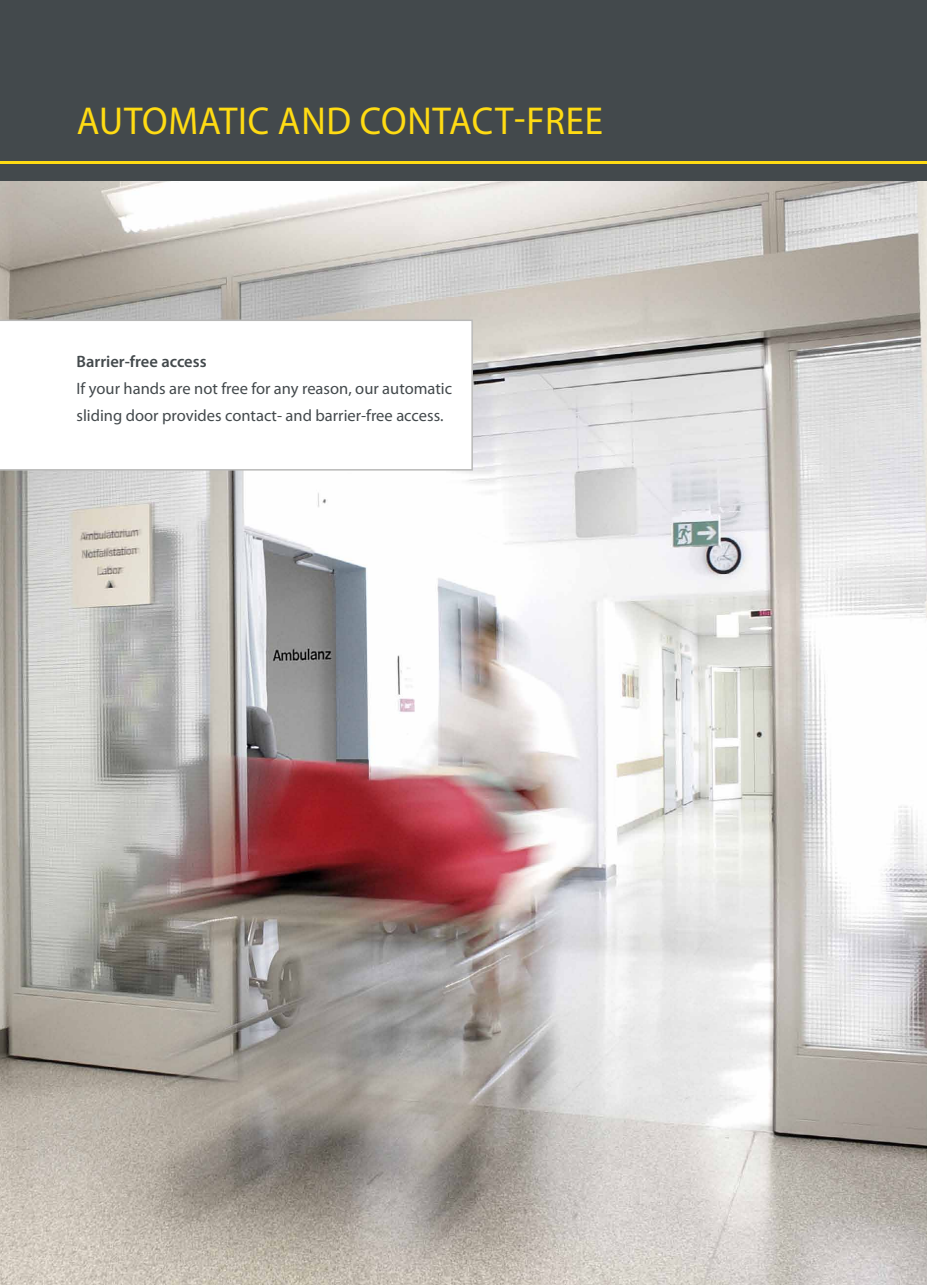
<style>
.page{position:relative;width:927px;height:1285px;background:#fff}
.page>*{position:absolute;margin:0;border:0;box-sizing:border-box;transform-origin:0 0}
.t1{font:39px "Myriad Pro";letter-spacing:.02em;color:#ffdb13;scale:.95 1}
.t2{font:16.5px/27px "Myriad Pro";color:#43494c}
.t3{font:600 16.5px "Myriad Pro";color:#43494c}
</style>
<div class="page">
<img style="left:0;top:181px;width:927px;height:1103px">
<div style="left:0;top:0;width:927px;height:181px;background:#43494c"></div>
<hr style="left:0;top:161px;width:927px;height:3px;background:#ffdb13">
<svg style="left:0;top:319px;width:473px;height:151px"></svg>
<h1 class="t1" style="left:77px;top:96px;width:555px">AUTOMATIC AND CONTACT-FREE</h1>
<p class="t3" style="left:77px;top:351px;width:132px">Barrier-free access</p>
<p class="t2" style="left:77px;top:375px;width:377px">If your hands are not free for any reason, our automatic sliding door provides contact- and barrier-free access.</p>
</div>
